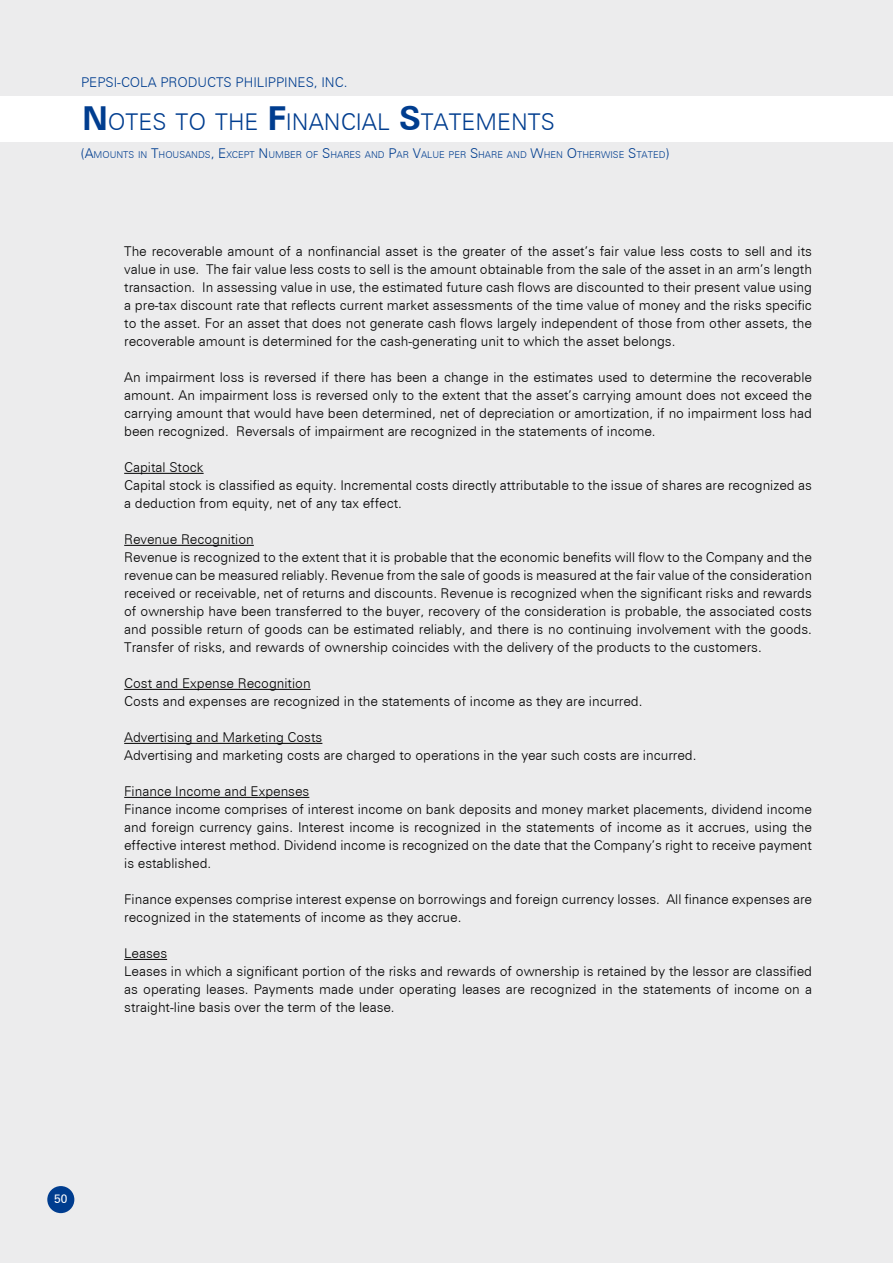
<style>
.page{position:relative;width:893px;height:1263px;background:#ececed}
.page>*{position:absolute;margin:0;border:0;box-sizing:border-box;transform-origin:0 0}
.t1{font:300 23.1px "Zurich BT";color:#003d8f}
.t2{font:300 13.5px/18px "Zurich BT";color:#000}
.t3{font:300 13.5px "Zurich BT";color:#003d8f}
.t4{font:12px "Zurich BT";color:#fff}
.t5{font:300 9.45px "Zurich BT";color:#003d8f}
.s1{font-weight:700;font-size:33px}
.s2{font-size:13.5px}
</style>
<div class="page">
<div style="left:0;top:96px;width:893px;height:46px;background:#fff"></div>
<div style="left:47px;top:1186px;width:27px;height:27px;background:#003d8f;border-radius:50%"></div>
<hr style="left:124px;top:473px;width:80px;height:1px;background:#000">
<hr style="left:124px;top:545px;width:130px;height:1px;background:#000">
<hr style="left:124px;top:689px;width:187px;height:1px;background:#000">
<hr style="left:124px;top:743px;width:198px;height:1px;background:#000">
<hr style="left:124px;top:797px;width:185px;height:1px;background:#000">
<hr style="left:124px;top:959px;width:43px;height:1px;background:#000">
<p class="t3" style="left:81px;top:74px;width:9px">PEP</p>
<p class="t3" style="left:106px;top:74px;width:26px">SI-COLA</p>
<p class="t3" style="left:160px;top:74px;width:10px">PRODUCT</p>
<p class="t3" style="left:224px;top:74px;width:20px">S PHILIPPINE</p>
<p class="t3" style="left:306px;top:74px;width:43px">S, INC.</p>
<h1 class="t1" style="left:82px;top:108px;width:471px"><span class="s1">N</span> otes to the <span class="s1">F</span>inancial <span class="s1">S</span>tatements</h1>
<p class="t5" style="left:81px;top:149px;width:590px"><span class="s2">(A</span>mounts in <span class="s2">T</span>housands<span class="s2">, E</span>xcept <span class="s2">N</span> umber of <span class="s2">S</span>hares and <span class="s2">P</span>ar <span class="s2">V</span>alue per <span class="s2">S</span>hare and <span class="s2">W</span>hen <span class="s2">O</span>therwise <span class="s2">S</span>tated<span class="s2">)</span></p>
<p class="t2" style="left:124px;top:242px;width:689px;text-align:justify">The recoverable amount of a nonfinancial asset is the greater of the asset’s fair value less costs to sell and its value in use. The fair value less costs to sell is the amount obtainable from the sale of the asset in an arm’s length transaction. In assessing value in use, the estimated future cash flows are discounted to their present value using a pre-tax discount rate that reflects current market assessments of the time value of money and the risks specific to the asset. For an asset that does not generate cash flows largely independent of those from other assets, the recoverable amount is determined for the cash-generating unit to which the asset belongs.</p>
<p class="t2" style="left:124px;top:368px;width:689px;text-align:justify">An impairment loss is reversed if there has been a change in the estimates used to determine the recoverable amount. An impairment loss is reversed only to the extent that the asset’s carrying amount does not exceed the carrying amount that would have been determined, net of depreciation or amortization, if no impairment loss had been recognized. Reversals of impairment are recognized in the statements of income.</p>
<p class="t2" style="left:124px;top:458px;width:689px">Capital Stock<br>Capital stock is classified as equity. Incremental costs directly attributable to the issue of shares are recognized as a deduction from equity, net of any tax effect.</p>
<p class="t2" style="left:124px;top:530px;width:689px">Revenue Recognition<br>Revenue is recognized to the extent that it is probable that the economic benefits will flow to the Company and the revenue can be measured reliably. Revenue from the sale of goods is measured at the fair value of the consideration received or receivable, net of returns and discounts. Revenue is recognized when the significant risks and rewards of ownership have been transferred to the buyer, recovery of the consideration is probable, the associated costs and possible return of goods can be estimated reliably, and there is no continuing involvement with the goods.<br>Transfer of risks, and rewards of ownership coincides with the delivery of the products to the customers.</p>
<p class="t2" style="left:124px;top:674px;width:520px">Cost and Expense Recognition<br>Costs and expenses are recognized in the statements of income as they are incurred.</p>
<p class="t2" style="left:124px;top:728px;width:574px">Advertising and Marketing Costs<br>Advertising and marketing costs are charged to operations in the year such costs are incurred.</p>
<p class="t2" style="left:124px;top:782px;width:689px">Finance Income and Expenses<br>Finance income comprises of interest income on bank deposits and money market placements, dividend income and foreign currency gains. Interest income is recognized in the statements of income as it accrues, using the effective interest method. Dividend income is recognized on the date that the Company’s right to receive payment is established.</p>
<p class="t2" style="left:124px;top:890px;width:689px">Finance expenses comprise interest expense on borrowings and foreign currency losses. All finance expenses are recognized in the statements of income as they accrue.</p>
<p class="t2" style="left:124px;top:944px;width:689px">Leases<br>Leases in which a significant portion of the risks and rewards of ownership is retained by the lessor are classified as operating leases. Payments made under operating leases are recognized in the statements of income on a straight-line basis over the term of the lease.</p>
<p class="t4" style="left:54px;top:1191px;width:15px">50</p>
</div>
